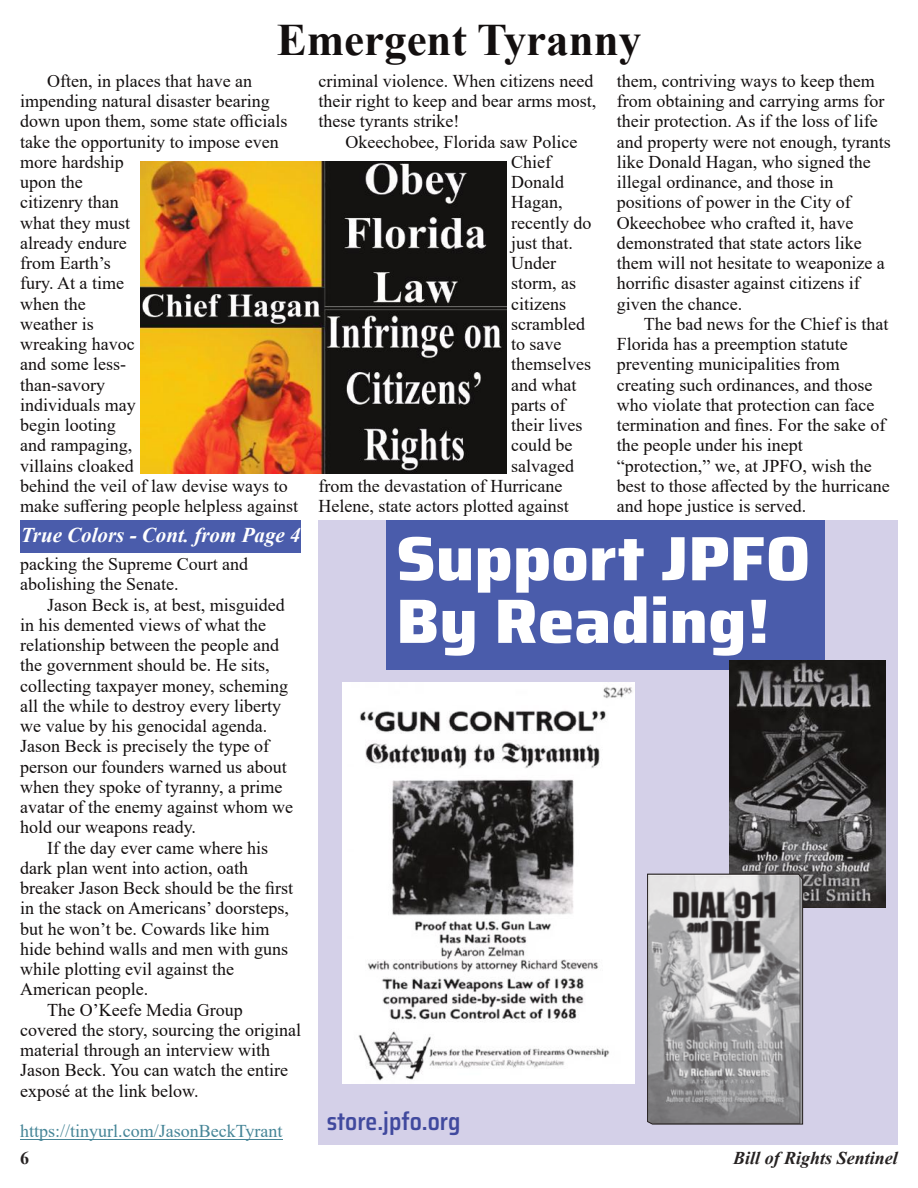
<style>
.page{position:relative;width:918px;height:1188px;background:#fff}
.page>*{position:absolute;margin:0;border:0;box-sizing:border-box;transform-origin:0 0}
.t1{font:800 semi-condensed 62.55px/62.6px "Saira";color:#fff;scale:1.18 1}
.t2{font:700 45px "Times New Roman";color:#130f0f}
.t3{font:600 semi-condensed 25.2px "Saira";letter-spacing:-.005em;color:#40499e;scale:.95 1}
.t4{font:italic 700 21px "Times New Roman";color:#fff}
.t5{font:18px/20.2px "Times New Roman";color:#130f0f}
.t6{font:18px "Times New Roman";color:#468597}
.t7{font:italic 700 18px "Times New Roman";color:#262222}
.t8{font:700 18px "Times New Roman";color:#262222}
</style>
<div class="page">
<div style="left:319px;top:520px;width:579px;height:624px;background:#d4d0e8"></div>
<div style="left:386px;top:520px;width:439px;height:150px;background:#4a5cab"></div>
<img style="left:140px;top:162px;width:367px;height:311px">
<div style="left:20px;top:521px;width:281px;height:32px;background:#4a5cab"></div>
<hr style="left:20px;top:1139px;width:263px;height:1px;background:#468597">
<img style="left:730px;top:661px;width:156px;height:246px">
<svg style="left:647px;top:874px;width:156px;height:251px;background:#9d9c9d"></svg>
<img style="left:343px;top:683px;width:292px;height:401px">
<h2 class="t2" style="left:277px;top:24px;width:366px">Emergent Tyranny</h2>
<p class="t5" style="left:20px;top:72px;width:279px;text-indent:27px">Often, in places that have an impending natural disaster bearing down upon them, some state officials take the opportunity to impose even more hardship<br>upon the<br>citizenry than<br>what they must<br>already endure<br>from Earth’s<br>fury. At a time<br>when the<br>weather is<br>wreaking havoc<br>and some less-<br>than-savory<br>individuals may<br>begin looting<br>and rampaging,<br>villains cloaked<br>behind the veil of law devise ways to make suffering people helpless against</p>
<p class="t5" style="left:318px;top:72px;width:279px">criminal violence. When citizens need their right to keep and bear arms most, these tyrants strike!</p>
<p class="t5" style="left:617px;top:72px;width:275px">them, contriving ways to keep them from obtaining and carrying arms for their protection. As if the loss of life and property were not enough, tyrants like Donald Hagan, who signed the illegal ordinance, and those in positions of power in the City of Okeechobee who crafted it, have demonstrated that state actors like them will not hesitate to weaponize a horrific disaster against citizens if given the chance.</p>
<p class="t5" style="left:617px;top:315px;width:274px;text-indent:27px">The bad news for the Chief is that Florida has a preemption statute preventing municipalities from creating such ordinances, and those who violate that protection can face termination and fines. For the sake of the people under his inept “protection,” we, at JPFO, wish the best to those affected by the hurricane and hope justice is served.</p>
<h1 class="t1" style="left:396px;top:527px;width:353px">Support JPFO<br>By Reading!</h1>
<p class="t5" style="left:345px;top:133px;width:233px">Okeechobee, Florida saw Police</p>
<p class="t5" style="left:511px;top:153px;width:41px">Chief</p>
<p class="t5" style="left:511px;top:174px;width:54px">Donald</p>
<p class="t5" style="left:511px;top:194px;width:53px">Hagan,</p>
<p class="t5" style="left:511px;top:214px;width:82px">recently do</p>
<p class="t5" style="left:511px;top:234px;width:63px">just that.</p>
<p class="t5" style="left:511px;top:255px;width:46px">Under</p>
<p class="t5" style="left:511px;top:275px;width:66px">storm, as</p>
<p class="t5" style="left:511px;top:295px;width:56px">citizens</p>
<p class="t5" style="left:511px;top:315px;width:75px">scrambled</p>
<p class="t5" style="left:511px;top:336px;width:52px">to save</p>
<p class="t5" style="left:511px;top:356px;width:81px">themselves</p>
<p class="t5" style="left:511px;top:376px;width:67px">and what</p>
<p class="t5" style="left:511px;top:396px;width:56px">parts of</p>
<p class="t5" style="left:511px;top:417px;width:73px">their lives</p>
<p class="t5" style="left:511px;top:437px;width:63px">could be</p>
<p class="t5" style="left:511px;top:457px;width:64px">salvaged</p>
<p class="t5" style="left:318px;top:477px;width:245px">from the devastation of Hurricane</p>
<p class="t5" style="left:318px;top:498px;width:252px">Helene, state actors plotted against</p>
<p class="t4" style="left:21px;top:528px;width:281px">True Colors - Cont. from Page 4</p>
<p class="t5" style="left:20px;top:556px;width:229px">packing the Supreme Court and abolishing the Senate.</p>
<p class="t5" style="left:20px;top:596px;width:274px;text-indent:27px">Jason Beck is, at best, misguided in his demented views of what the relationship between the people and the government should be. He sits, collecting taxpayer money, scheming all the while to destroy every liberty we value by his genocidal agenda.<br>Jason Beck is precisely the type of person our founders warned us about when they spoke of tyranny, a prime avatar of the enemy against whom we hold our weapons ready.</p>
<p class="t5" style="left:47px;top:839px;width:222px">If the day ever came where his</p>
<p class="t5" style="left:20px;top:859px;width:229px">dark plan went into action, oath</p>
<p class="t5" style="left:20px;top:880px;width:274px">breaker Jason Beck should be the first</p>
<p class="t5" style="left:20px;top:900px;width:270px">in the stack on Americans’ doorsteps,</p>
<p class="t5" style="left:20px;top:920px;width:251px">but he won’t be. Cowards like him</p>
<p class="t5" style="left:20px;top:940px;width:269px">hide behind walls and men with guns</p>
<p class="t5" style="left:20px;top:961px;width:215px">while plotting evil against the</p>
<p class="t5" style="left:20px;top:981px;width:129px">American people.</p>
<p class="t5" style="left:47px;top:1001px;width:197px">The O’Keefe Media Group</p>
<p class="t5" style="left:20px;top:1021px;width:282px">covered the story, sourcing the original</p>
<p class="t5" style="left:20px;top:1042px;width:251px">material through an interview with</p>
<p class="t5" style="left:20px;top:1062px;width:269px">Jason Beck. You can watch the entire</p>
<p class="t5" style="left:20px;top:1082px;width:180px">exposé at the link below.</p>
<p class="t6" style="left:20px;top:1125px;width:264px">https://tinyurl.com/JasonBeckTyrant</p>
<h3 class="t3" style="left:327px;top:1102px;width:142px">store.jpfo.org</h3>
<p class="t8" style="left:20px;top:1152px;width:10px">6</p>
<p class="t7" style="left:733px;top:1152px;width:166px">Bill of Rights Sentinel</p>
</div>
